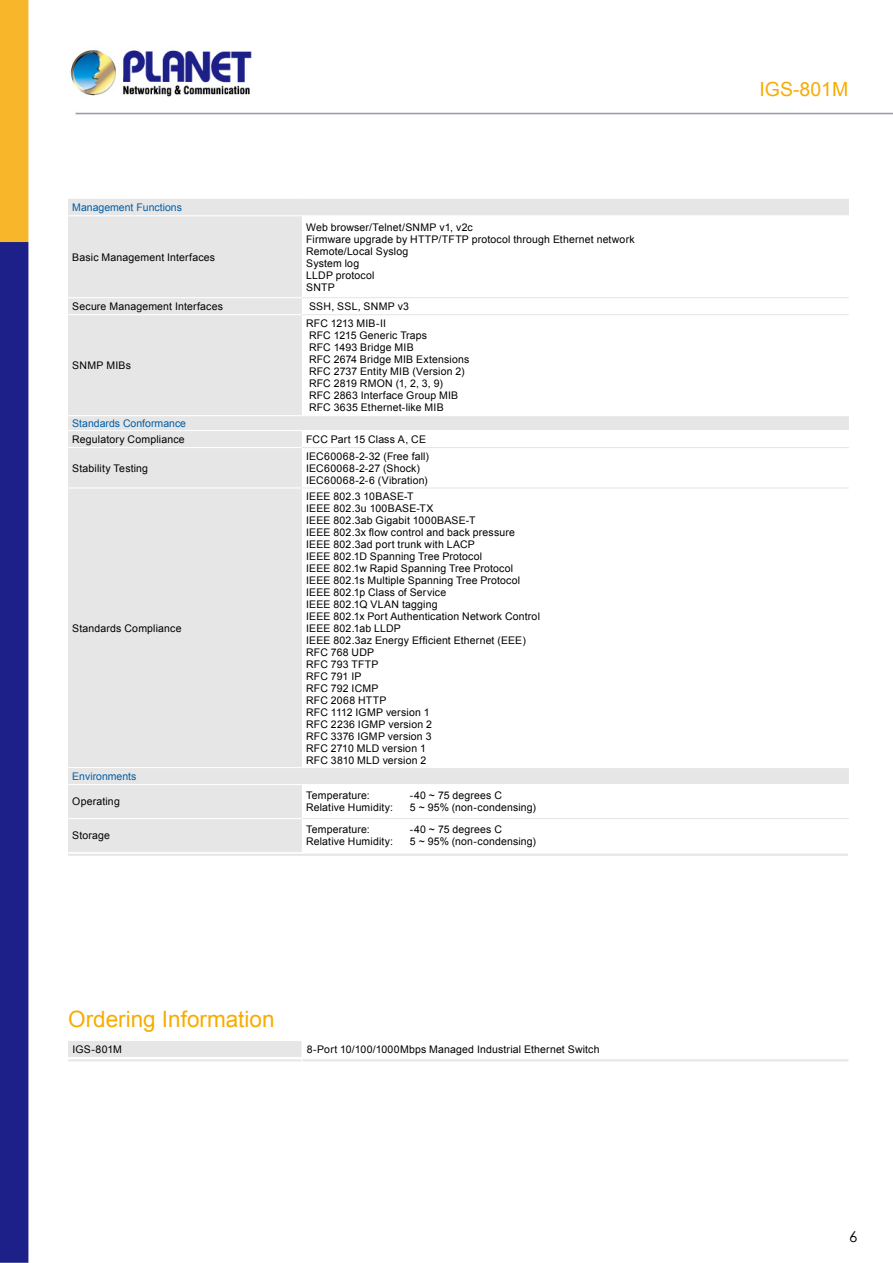
<style>
.page{position:relative;width:893px;height:1263px;background:#fff}
.page>*{position:absolute;margin:0;border:0;box-sizing:border-box;transform-origin:0 0}
.t1{font:22.5px "Arial";color:#f7ac00}
.t2{font:19.5px "Arial";color:#f7ac00}
.t3{font:15px "Century Gothic";color:#000}
.t4{font:10.5px/12px "Arial";letter-spacing:.015em;color:#000}
.t5{font:10.5px "Arial";color:#005ea6}
</style>
<div class="page">
<img style="left:0;top:0;width:893px;height:1263px">
<div style="left:68px;top:198px;width:781px;height:18px;background:#e6e6e6"></div>
<div style="left:68px;top:216px;width:234px;height:636px;background:#e6e6e6"></div>
<svg style="left:302px;top:216px;width:547px;height:636px"></svg>
<hr style="left:68px;top:818px;width:234px;height:1px;background:#fff">
<hr style="left:68px;top:852px;width:234px;height:1px;background:#fff">
<hr style="left:302px;top:852px;width:547px;height:1px;background:#fff">
<hr style="left:68px;top:198px;width:234px;height:1px;background:#fff">
<hr style="left:302px;top:198px;width:547px;height:1px;background:#fff">
<hr style="left:68px;top:215px;width:234px;height:1px;background:#fff">
<hr style="left:302px;top:215px;width:547px;height:1px;background:#fff">
<hr style="left:68px;top:297px;width:234px;height:1px;background:#fff">
<hr style="left:68px;top:314px;width:234px;height:1px;background:#fff">
<hr style="left:68px;top:447px;width:234px;height:1px;background:#fff">
<hr style="left:302px;top:297px;width:547px;height:1px;background:#e6e6e6">
<hr style="left:302px;top:314px;width:547px;height:1px;background:#e6e6e6">
<hr style="left:68px;top:415px;width:234px;height:1px;background:#fff">
<hr style="left:302px;top:415px;width:547px;height:1px;background:#fff">
<hr style="left:68px;top:430px;width:234px;height:1px;background:#fff">
<hr style="left:302px;top:430px;width:547px;height:1px;background:#fff">
<hr style="left:302px;top:818px;width:547px;height:1px;background:#e6e6e6">
<hr style="left:68px;top:767px;width:234px;height:1px;background:#fff">
<hr style="left:302px;top:767px;width:547px;height:1px;background:#fff">
<hr style="left:68px;top:784px;width:234px;height:1px;background:#fff">
<hr style="left:302px;top:784px;width:547px;height:1px;background:#fff">
<hr style="left:68px;top:487px;width:234px;height:1px;background:#fff">
<hr style="left:302px;top:447px;width:547px;height:1px;background:#e6e6e6">
<hr style="left:302px;top:487px;width:547px;height:1px;background:#e6e6e6">
<hr style="left:68px;top:854px;width:780px;height:2px;background:#e6e6e6">
<div style="left:68px;top:1040px;width:234px;height:17px;background:#e6e6e6"></div>
<div style="left:302px;top:1040px;width:547px;height:17px;background:#fff"></div>
<hr style="left:68px;top:1040px;width:234px;height:1px;background:#fff">
<hr style="left:68px;top:1057px;width:234px;height:1px;background:#fff">
<hr style="left:302px;top:1057px;width:547px;height:1px;background:#fff">
<hr style="left:68px;top:1059px;width:234px;height:2px;background:#e6e6e6">
<hr style="left:303px;top:1059px;width:545px;height:2px;background:#e6e6e6">
<p class="t5" style="left:72px;top:200px;width:111px">Management Functions</p>
<p class="t4" style="left:72px;top:251px;width:144px">Basic Management Interfaces</p>
<p class="t4" style="left:306px;top:221px;width:330px">Web browser/Telnet/SNMP v1, v2c<br>Firmware upgrade by HTTP/TFTP protocol through Ethernet network<br>Remote/Local Syslog<br>System log<br>LLDP protocol<br>SNTP</p>
<p class="t4" style="left:72px;top:300px;width:152px">Secure Management Interfaces</p>
<p class="t4" style="left:309px;top:300px;width:101px">SSH, SSL, SNMP v3</p>
<p class="t4" style="left:72px;top:359px;width:60px">SNMP MIBs</p>
<p class="t4" style="left:306px;top:317px;width:165px">RFC 1213 MIB-II<br>RFC 1215 Generic Traps<br>RFC 1493 Bridge MIB<br>RFC 2674 Bridge MIB Extensions<br>RFC 2737 Entity MIB (Version 2)<br>RFC 2819 RMON (1, 2, 3, 9)<br>RFC 2863 Interface Group MIB<br>RFC 3635 Ethernet-like MIB</p>
<p class="t5" style="left:72px;top:416px;width:115px">Standards Conformance</p>
<p class="t4" style="left:72px;top:433px;width:114px">Regulatory Compliance</p>
<p class="t4" style="left:306px;top:433px;width:121px">FCC Part 15 Class A, CE</p>
<p class="t4" style="left:72px;top:462px;width:77px">Stability Testing</p>
<p class="t4" style="left:306px;top:450px;width:124px">IEC60068-2-32 (Free fall)<br>IEC60068-2-27 (Shock)<br>IEC60068-2-6 (Vibration)</p>
<p class="t4" style="left:72px;top:622px;width:111px">Standards Compliance</p>
<p class="t5" style="left:72px;top:769px;width:66px">Environments</p>
<p class="t4" style="left:72px;top:796px;width:49px">Operating</p>
<p class="t4" style="left:72px;top:830px;width:39px">Storage</p>
<p class="t4" style="left:306px;top:490px;width:235px">IEEE 802.3 10BASE-T<br>IEEE 802.3u 100BASE-TX<br>IEEE 802.3ab Gigabit 1000BASE-T<br>IEEE 802.3x flow control and back pressure<br>IEEE 802.3ad port trunk with LACP<br>IEEE 802.1D Spanning Tree Protocol<br>IEEE 802.1w Rapid Spanning Tree Protocol<br>IEEE 802.1s Multiple Spanning Tree Protocol<br>IEEE 802.1p Class of Service<br>IEEE 802.1Q VLAN tagging<br>IEEE 802.1x Port Authentication Network Control<br>IEEE 802.1ab LLDP<br>IEEE 802.3az Energy Efficient Ethernet (EEE)<br>RFC 768 UDP<br>RFC 793 TFTP<br>RFC 791 IP<br>RFC 792 ICMP<br>RFC 2068 HTTP<br>RFC 1112 IGMP version 1<br>RFC 2236 IGMP version 2<br>RFC 3376 IGMP version 3<br>RFC 2710 MLD version 1<br>RFC 3810 MLD version 2</p>
<p class="t4" style="left:306px;top:790px;width:65px">Temperature:</p>
<p class="t4" style="left:410px;top:790px;width:94px">-40 ~ 75 degrees C</p>
<p class="t4" style="left:306px;top:802px;width:88px">Relative Humidity:</p>
<p class="t4" style="left:410px;top:802px;width:128px">5 ~ 95% (non-condensing)</p>
<p class="t4" style="left:306px;top:824px;width:65px">Temperature:</p>
<p class="t4" style="left:410px;top:824px;width:94px">-40 ~ 75 degrees C</p>
<p class="t4" style="left:306px;top:836px;width:88px">Relative Humidity:</p>
<p class="t4" style="left:410px;top:836px;width:128px">5 ~ 95% (non-condensing)</p>
<h1 class="t1" style="left:68px;top:1004px;width:208px">Ordering Information</h1>
<p class="t4" style="left:72px;top:1043px;width:51px">IGS-801M</p>
<p class="t4" style="left:307px;top:1043px;width:294px">8-Port 10/100/1000Mbps Managed Industrial Ethernet Switch</p>
<h2 class="t2" style="left:759px;top:77px;width:90px">IGS-801M</h2>
<h3 class="t3" style="left:849px;top:1227px;width:10px">6</h3>
</div>
